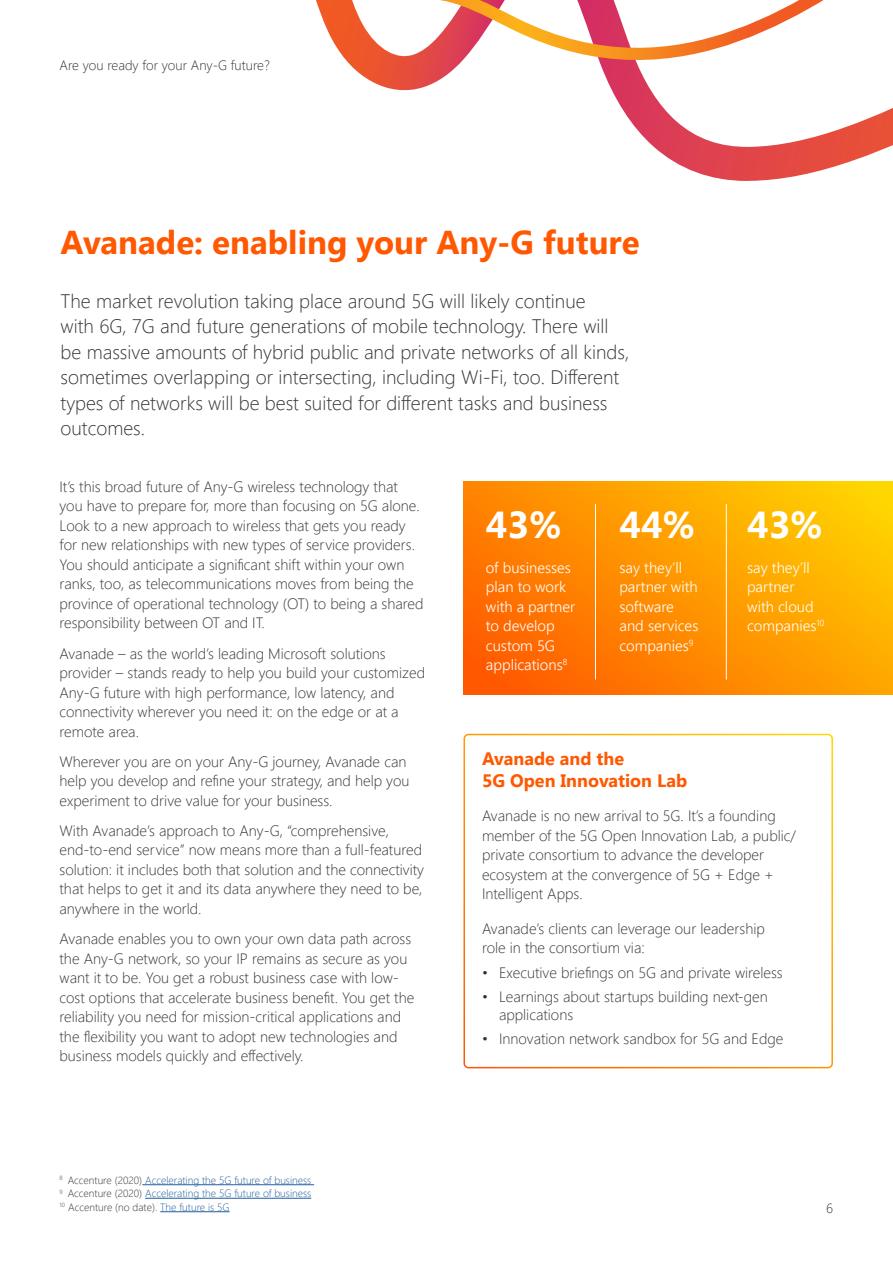
<style>
.page{position:relative;width:893px;height:1263px;background:#fff}
.page>*{position:absolute;margin:0;border:0;box-sizing:border-box;transform-origin:0 0}
.t1{font:700 37.5px "Segoe UI";color:#fff}
.t2{font:700 33px "Segoe UI";color:#ff5800}
.t3{font:300 19.5px/25.5px "Segoe UI";color:#333}
.t4{font:700 18px/21.6px "Segoe UI";color:#ff5800}
.t5{font:300 15px/19.5px "Segoe UI";color:#333}
.t6{font:300 15px/19.5px "Segoe UI";color:#fff}
.t7{font:300 13.5px "Segoe UI";color:#333}
.t8{font:300 10.5px/13.5px "Segoe UI";color:#215e9e;text-align:justify}
.s1{color:#333}
</style>
<div class="page">
<svg style="left:316px;top:0;width:577px;height:181px"></svg>
<svg style="left:422px;top:0;width:471px;height:74px"></svg>
<hr style="left:142px;top:1184px;width:172px;height:1px;background:#215e9e">
<hr style="left:145px;top:1198px;width:166px;height:1px;background:#215e9e">
<hr style="left:160px;top:1211px;width:70px;height:1px;background:#215e9e">
<svg style="left:463px;top:481px;width:430px;height:214px;background:#ff9500"></svg>
<div style="left:463px;top:734px;width:370px;height:334px;border:2px solid #fff;border-radius:4px"></div>
<hr style="left:726px;top:504px;width:1px;height:175px;background:#fff">
<hr style="left:595px;top:504px;width:1px;height:175px;background:#fff">
<p class="t7" style="left:60px;top:54px;width:212px">Are you ready for your Any-G future?</p>
<h2 class="t2" style="left:61px;top:218px;width:580px">Avanade: enabling your Any-G future</h2>
<p class="t3" style="left:61px;top:287px;width:570px">The market revolution taking place around 5G will likely continue<br>with 6G, 7G and future generations of mobile technology. There will be massive amounts of hybrid public and private networks of all kinds, sometimes overlapping or intersecting, including Wi-Fi, too. Different types of networks will be best suited for different tasks and business outcomes.</p>
<p class="t5" style="left:60px;top:476px;width:365px">It’s this broad future of Any-G wireless technology that you have to prepare for, more than focusing on 5G alone.<br>Look to a new approach to wireless that gets you ready for new relationships with new types of service providers.<br>You should anticipate a significant shift within your own ranks, too, as telecommunications moves from being the province of operational technology (OT) to being a shared responsibility between OT and IT.</p>
<p class="t5" style="left:60px;top:643px;width:367px">Avanade – as the world’s leading Microsoft solutions provider – stands ready to help you build your customized Any-G future with high performance, low latency, and connectivity wherever you need it: on the edge or at a remote area.</p>
<p class="t5" style="left:60px;top:751px;width:351px">Wherever you are on your Any-G journey, Avanade can help you develop and refine your strategy, and help you experiment to drive value for your business.</p>
<p class="t5" style="left:60px;top:820px;width:366px">With Avanade’s approach to Any-G, “comprehensive, end-to-end service” now means more than a full-featured solution: it includes both that solution and the connectivity that helps to get it and its data anywhere they need to be, anywhere in the world.</p>
<p class="t5" style="left:60px;top:928px;width:356px">Avanade enables you to own your own data path across the Any-G network, so your IP remains as secure as you want it to be. You get a robust business case with low&shy;cost options that accelerate business benefit. You get the reliability you need for mission-critical applications and the flexibility you want to adopt new technologies and business models quickly and effectively.</p>
<p class="t8" style="left:60px;top:1173px;width:253px"><sup>8</sup> <span class="s1">Accenture (2020)</span> Accelerating the 5G future of business <sup>9</sup> <span class="s1">Accenture (2020)</span> Accelerating the 5G future of business <sup>10</sup> <span class="s1">Accenture (no date).</span> The future is 5G</p>
<h1 class="t1" style="left:486px;top:498px;width:77px">43%</h1>
<h1 class="t1" style="left:619px;top:498px;width:77px">44%</h1>
<h1 class="t1" style="left:747px;top:498px;width:77px">43%</h1>
<p class="t6" style="left:486px;top:557px;width:91px">of businesses plan to work with a partner to develop custom 5G applications<sup>8</sup></p>
<p class="t6" style="left:619px;top:557px;width:80px">say they’ll partner with software and services companies<sup>9</sup></p>
<p class="t6" style="left:747px;top:557px;width:79px">say they’ll partner with cloud companies<sup>10</sup></p>
<p class="t4" style="left:482px;top:747px;width:207px">Avanade and the<br>5G Open Innovation Lab</p>
<p class="t5" style="left:482px;top:806px;width:316px">Avanade is no new arrival to 5G. It’s a founding member of the 5G Open Innovation Lab, a public/ private consortium to advance the developer ecosystem at the convergence of 5G + Edge + Intelligent Apps.</p>
<p class="t5" style="left:482px;top:918px;width:284px">Avanade’s clients can leverage our leadership role in the consortium via:</p>
<p class="t5" style="left:482px;top:962px;width:302px">• Executive briefings on 5G and private wireless</p>
<p class="t5" style="left:499px;top:987px;width:270px;line-height:18px;text-indent:-17px">• Learnings about startups building next-gen applications</p>
<p class="t5" style="left:482px;top:1029px;width:303px">• Innovation network sandbox for 5G and Edge</p>
<p class="t7" style="left:826px;top:1197px;width:8px">6</p>
</div>
